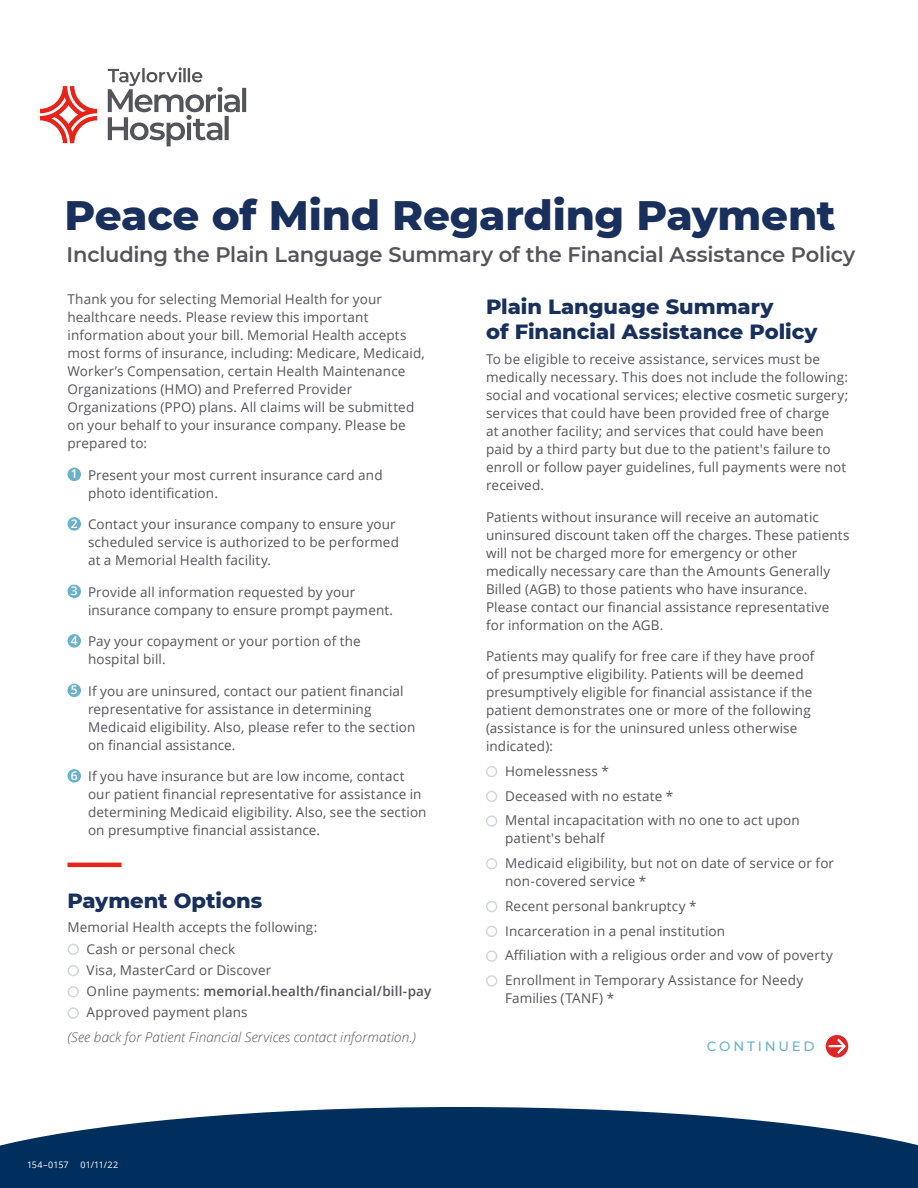
<style>
.page{position:relative;width:918px;height:1188px;background:#fff}
.page>*{position:absolute;margin:0;border:0;box-sizing:border-box;transform-origin:0 0}
.t1{font:800 42px "Montserrat";letter-spacing:-.005em;color:#18305b}
.t2{font:600 21px "Montserrat";letter-spacing:-.01em;color:#54555a}
.List_Number{font:800 21px/25.2px "Montserrat";color:#18305b}
.t3{font:13.5px/18px "Open Sans";letter-spacing:.01em;color:#54555a}
.t4{font:italic 300 13.5px "Open Sans";letter-spacing:.005em;color:#54555a}
.t5{font:600 13.5px "Open Sans";letter-spacing:.01em;color:#54555a}
.t6{font:500 13.5px "Montserrat";letter-spacing:.2em;color:#6ab2ca}
.t7{font:600 12px "Open Sans";color:#fff}
.t8{font:9px "Open Sans";letter-spacing:.01em;color:#fff}
.s1{font-weight:400}
</style>
<div class="page">
<svg style="left:40px;top:86px;width:57px;height:57px"></svg>
<svg style="left:108px;top:68px;width:138px;height:78px"></svg>
<hr style="left:68px;top:863px;width:54px;height:4px;background:#e72419">
<div style="left:68px;top:468px;width:13px;height:13px;background:#6ab2ca;border-radius:50%"></div>
<div style="left:68px;top:517px;width:13px;height:14px;background:#6ab2ca;border-radius:50%"></div>
<div style="left:68px;top:585px;width:13px;height:13px;background:#6ab2ca;border-radius:50%"></div>
<div style="left:68px;top:634px;width:13px;height:14px;background:#6ab2ca;border-radius:50%"></div>
<div style="left:68px;top:684px;width:13px;height:13px;background:#6ab2ca;border-radius:50%"></div>
<div style="left:68px;top:769px;width:13px;height:14px;background:#6ab2ca;border-radius:50%"></div>
<div style="left:68px;top:944px;width:11px;height:11px;border:2px solid #18305b;border-radius:50%"></div>
<div style="left:68px;top:965px;width:11px;height:11px;border:2px solid #18305b;border-radius:50%"></div>
<div style="left:68px;top:986px;width:11px;height:12px;border:2px solid #18305b;border-radius:50%"></div>
<div style="left:68px;top:1007px;width:11px;height:12px;border:2px solid #18305b;border-radius:50%"></div>
<div style="left:486px;top:766px;width:11px;height:11px;border:2px solid #18305b;border-radius:50%"></div>
<div style="left:486px;top:791px;width:11px;height:11px;border:2px solid #18305b;border-radius:50%"></div>
<div style="left:486px;top:815px;width:11px;height:12px;border:2px solid #18305b;border-radius:50%"></div>
<div style="left:486px;top:858px;width:11px;height:12px;border:2px solid #18305b;border-radius:50%"></div>
<div style="left:486px;top:901px;width:11px;height:11px;border:2px solid #18305b;border-radius:50%"></div>
<div style="left:486px;top:926px;width:11px;height:11px;border:2px solid #18305b;border-radius:50%"></div>
<div style="left:486px;top:950px;width:11px;height:12px;border:2px solid #18305b;border-radius:50%"></div>
<div style="left:486px;top:975px;width:11px;height:12px;border:2px solid #18305b;border-radius:50%"></div>
<svg style="left:0;top:1107px;width:918px;height:81px;background:#234b73"></svg>
<div style="left:826px;top:1035px;width:22px;height:23px;background:#df2626;border-radius:50%"></div>
<svg style="left:828px;top:1037px;width:19px;height:20px"></svg>
<p class="t1" style="left:64px;top:184px;width:773px">Peace of Mind Regarding Payment</p>
<p class="t2" style="left:67px;top:239px;width:790px">Including the Plain Language Summary of the Financial Assistance Policy</p>
<p class="t3" style="left:68px;top:290px;width:359px">Thank you for selecting Memorial Health for your healthcare needs. Please review this important information about your bill. Memorial Health accepts most forms of insurance, including: Medicare, Medicaid, Worker’s Compensation, certain Health Maintenance Organizations (HMO) and Preferred Provider Organizations (PPO) plans. All claims will be submitted on your behalf to your insurance company. Please be prepared to:</p>
<p class="t7" style="left:71px;top:466px;width:8px">1</p>
<p class="t3" style="left:88px;top:465px;width:296px">Present your most current insurance card and photo identification.</p>
<p class="t7" style="left:71px;top:515px;width:8px">2</p>
<p class="t3" style="left:88px;top:515px;width:312px">Contact your insurance company to ensure your scheduled service is authorized to be performed at a Memorial Health facility.</p>
<p class="t7" style="left:71px;top:583px;width:8px">3</p>
<p class="t3" style="left:88px;top:582px;width:307px">Provide all information requested by your insurance company to ensure prompt payment.</p>
<p class="t7" style="left:71px;top:632px;width:8px">4</p>
<p class="t3" style="left:88px;top:632px;width:274px">Pay your copayment or your portion of the hospital bill.</p>
<p class="t7" style="left:71px;top:682px;width:8px">5</p>
<p class="t3" style="left:88px;top:681px;width:329px">If you are uninsured, contact our patient financial representative for assistance in determining Medicaid eligibility. Also, please refer to the section on financial assistance.</p>
<p class="t7" style="left:71px;top:767px;width:8px">6</p>
<p class="t3" style="left:88px;top:767px;width:340px">If you have insurance but are low income, contact our patient financial representative for assistance in determining Medicaid eligibility. Also, see the section on presumptive financial assistance.</p>
<p class="List_Number" style="left:486px;top:293px;width:333px">Plain Language Summary<br>of Financial Assistance Policy</p>
<p class="t3" style="left:486px;top:350px;width:364px">To be eligible to receive assistance, services must be medically necessary. This does not include the following: social and vocational services; elective cosmetic surgery; services that could have been provided free of charge<br>at another facility; and services that could have been paid by a third party but due to the patient's failure to enroll or follow payer guidelines, full payments were not received.</p>
<p class="t3" style="left:486px;top:507px;width:365px">Patients without insurance will receive an automatic uninsured discount taken off the charges. These patients will not be charged more for emergency or other medically necessary care than the Amounts Generally Billed (AGB) to those patients who have insurance.<br>Please contact our financial assistance representative for information on the AGB.</p>
<p class="t3" style="left:486px;top:647px;width:330px">Patients may qualify for free care if they have proof of presumptive eligibility. Patients will be deemed presumptively eligible for financial assistance if the patient demonstrates one or more of the following (assistance is for the uninsured unless otherwise indicated):</p>
<p class="t3" style="left:505px;top:762px;width:105px">Homelessness *</p>
<p class="t3" style="left:505px;top:786px;width:170px">Deceased with no estate *</p>
<p class="t3" style="left:505px;top:811px;width:296px">Mental incapacitation with no one to act upon patient's behalf</p>
<p class="t3" style="left:505px;top:854px;width:330px">Medicaid eligibility, but not on date of service or for non-covered service *</p>
<p class="t3" style="left:505px;top:897px;width:193px">Recent personal bankruptcy *</p>
<p class="t3" style="left:505px;top:921px;width:222px">Incarceration in a penal institution</p>
<p class="t3" style="left:505px;top:946px;width:329px">Affiliation with a religious order and vow of poverty</p>
<p class="t3" style="left:505px;top:971px;width:300px">Enrollment in Temporary Assistance for Needy<br>Families (TANF) *</p>
<p class="List_Number" style="left:68px;top:886px;width:196px">Payment Options</p>
<p class="t3" style="left:68px;top:918px;width:251px">Memorial Health accepts the following:</p>
<p class="t3" style="left:87px;top:939px;width:150px">Cash or personal check</p>
<p class="t3" style="left:87px;top:961px;width:186px">Visa, MasterCard or Discover</p>
<p class="t5" style="left:87px;top:982px;width:346px"><span class="s1">Online payments:</span> memorial.health/financial/bill-pay</p>
<p class="t3" style="left:87px;top:1003px;width:163px">Approved payment plans</p>
<p class="t4" style="left:68px;top:1028px;width:350px">(See back for Patient Financial Services contact information.)</p>
<p class="t6" style="left:707px;top:1037px;width:109px">CONTINUED</p>
<p class="t8" style="left:27px;top:1158px;width:43px">154–0157</p>
<p class="t8" style="left:81px;top:1158px;width:39px">01/11/22</p>
</div>
